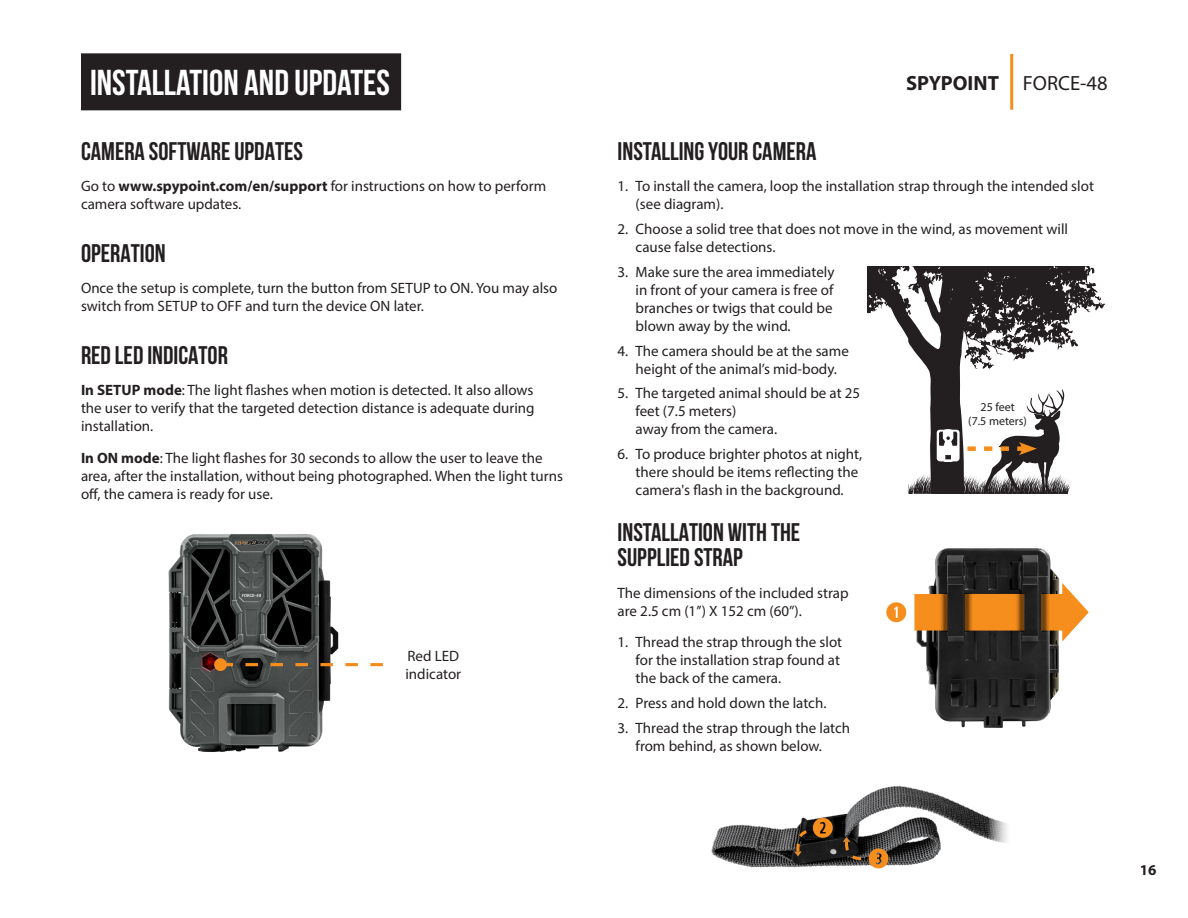
<style>
.page{position:relative;width:1188px;height:918px;background:#fff}
.page>*{position:absolute;margin:0;border:0;box-sizing:border-box;transform-origin:0 0}
.TABLE_DES_MATIÈRES{font:700 36px "Bebas Neue";color:#fff}
.TITRE{font:700 25.5px/25.5px "Bebas Neue";color:#231f20}
.t1{font:700 20.55px "Myriad Pro";color:#231f20}
.TEXTE_COURANT{font:15px/18px "Myriad Pro";color:#231f20}
.t2{font:700 15px "Myriad Pro";color:#231f20}
.NOTES{font:12px/13.5px "Myriad Pro";color:#231f20;text-align:center}
.s1{font-weight:700}
.s2{font-weight:400}
</style>
<div class="page">
<hr style="left:1010px;top:54px;width:3px;height:56px;background:#f68e1e">
<img style="left:168px;top:534px;width:171px;height:218px">
<svg style="left:199px;top:651px;width:23px;height:23px"></svg>
<svg style="left:204px;top:657px;width:12px;height:11px"></svg>
<svg style="left:227px;top:663px;width:156px;height:3px"></svg>
<div style="left:214px;top:658px;width:13px;height:13px;background:#f68e1e;border-radius:50%"></div>
<div style="left:81px;top:53px;width:320px;height:57px;background:#231f20"></div>
<svg style="left:868px;top:267px;width:92px;height:122px"></svg>
<svg style="left:911px;top:267px;width:195px;height:102px"></svg>
<svg style="left:875px;top:278px;width:7px;height:8px"></svg>
<img style="left:906px;top:548px;width:154px;height:180px">
<svg style="left:886px;top:602px;width:20px;height:20px"></svg>
<div style="left:914px;top:594px;width:34px;height:37px;background:#f68e1e"></div>
<div style="left:965px;top:594px;width:59px;height:37px;background:#f68e1e"></div>
<div style="left:1042px;top:594px;width:26px;height:37px;background:#f68e1e"></div>
<svg style="left:939px;top:593px;width:9px;height:38px"></svg>
<svg style="left:965px;top:593px;width:8px;height:38px"></svg>
<svg style="left:1042px;top:593px;width:8px;height:38px"></svg>
<svg style="left:1015px;top:593px;width:9px;height:38px"></svg>
<svg style="left:1062px;top:583px;width:27px;height:59px"></svg>
<img style="left:711px;top:785px;width:296px;height:84px">
<svg style="left:794px;top:818px;width:39px;height:38px"></svg>
<svg style="left:843px;top:837px;width:46px;height:31px"></svg>
<svg style="left:907px;top:389px;width:164px;height:105px"></svg>
<p class="TABLE_DES_MATIÈRES" style="left:90px;top:63px;width:301px">INSTALLATION AND UPDATES</p>
<p class="TITRE" style="left:81px;top:138px;width:224px">CAMERA SOFTWARE UPDATES</p>
<p class="TEXTE_COURANT" style="left:81px;top:177px;width:467px">Go to <span class="s1">www.spypoint.com/en/support</span> for instructions on how to perform camera software updates.</p>
<p class="TITRE" style="left:81px;top:240px;width:86px">OPERATION</p>
<p class="TEXTE_COURANT" style="left:81px;top:279px;width:478px">Once the setup is complete, turn the button from SETUP to ON. You may also switch from SETUP to OFF and turn the device ON later.</p>
<p class="TITRE" style="left:81px;top:342px;width:149px">RED LED INDICATOR</p>
<p class="TEXTE_COURANT" style="left:81px;top:381px;width:455px;text-align:justify"><span class="s1">In SETUP mode</span>: The light flashes when motion is detected. It also allows the user to verify that the targeted detection distance is adequate during installation.</p>
<p class="TEXTE_COURANT" style="left:81px;top:449px;width:483px"><span class="s1">In ON mode</span>: The light flashes for 30 seconds to allow the user to leave the area, after the installation, without being photographed. When the light turns off, the camera is ready for use.</p>
<p class="TEXTE_COURANT" style="left:405px;top:647px;width:57px">Red LED indicator</p>
<h3 class="t1" style="left:906px;top:69px;width:203px">SPYPOINT <span class="s2">FORCE-48</span></h3>
<p class="TITRE" style="left:618px;top:138px;width:200px">INSTALLING YOUR CAMERA</p>
<p class="TEXTE_COURANT" style="left:636px;top:177px;width:460px;text-indent:-18px">1. To install the camera, loop the installation strap through the intended slot (see diagram).</p>
<p class="TEXTE_COURANT" style="left:636px;top:220px;width:434px;text-indent:-18px">2. Choose a solid tree that does not move in the wind, as movement will cause false detections.</p>
<p class="TEXTE_COURANT" style="left:636px;top:263px;width:200px;text-align:justify;text-indent:-18px">3. Make sure the area immediately in front of your camera is free of branches or twigs that could be blown away by the wind.</p>
<p class="TEXTE_COURANT" style="left:618px;top:341px;width:233px;text-align:center">4. The camera should be at the same height of the animal’s mid-body.</p>
<p class="TEXTE_COURANT" style="left:636px;top:384px;width:226px;text-indent:-18px">5. The targeted animal should be at 25 feet (7.5 meters)<br>away from the camera.</p>
<p class="TEXTE_COURANT" style="left:636px;top:445px;width:228px;text-indent:-18px">6. To produce brighter photos at night, there should be items reflecting the camera's flash in the background.</p>
<p class="TITRE" style="left:618px;top:519px;width:184px">INSTALLATION WITH THE<br>SUPPLIED STRAP</p>
<p class="TEXTE_COURANT" style="left:618px;top:584px;width:233px">The dimensions of the included strap are 2.5 cm (1’’) X 152 cm (60’’).</p>
<p class="TEXTE_COURANT" style="left:636px;top:633px;width:208px;text-indent:-18px">1. Thread the strap through the slot for the installation strap found at the back of the camera.</p>
<p class="TEXTE_COURANT" style="left:618px;top:694px;width:210px">2. Press and hold down the latch.</p>
<p class="TEXTE_COURANT" style="left:636px;top:719px;width:216px;text-indent:-18px">3. Thread the strap through the latch from behind, as shown below.</p>
<p class="NOTES" style="left:968px;top:400px;width:60px">25 feet<br>(7.5 meters)</p>
<p class="t2" style="left:1140px;top:860px;width:18px">16</p>
</div>
